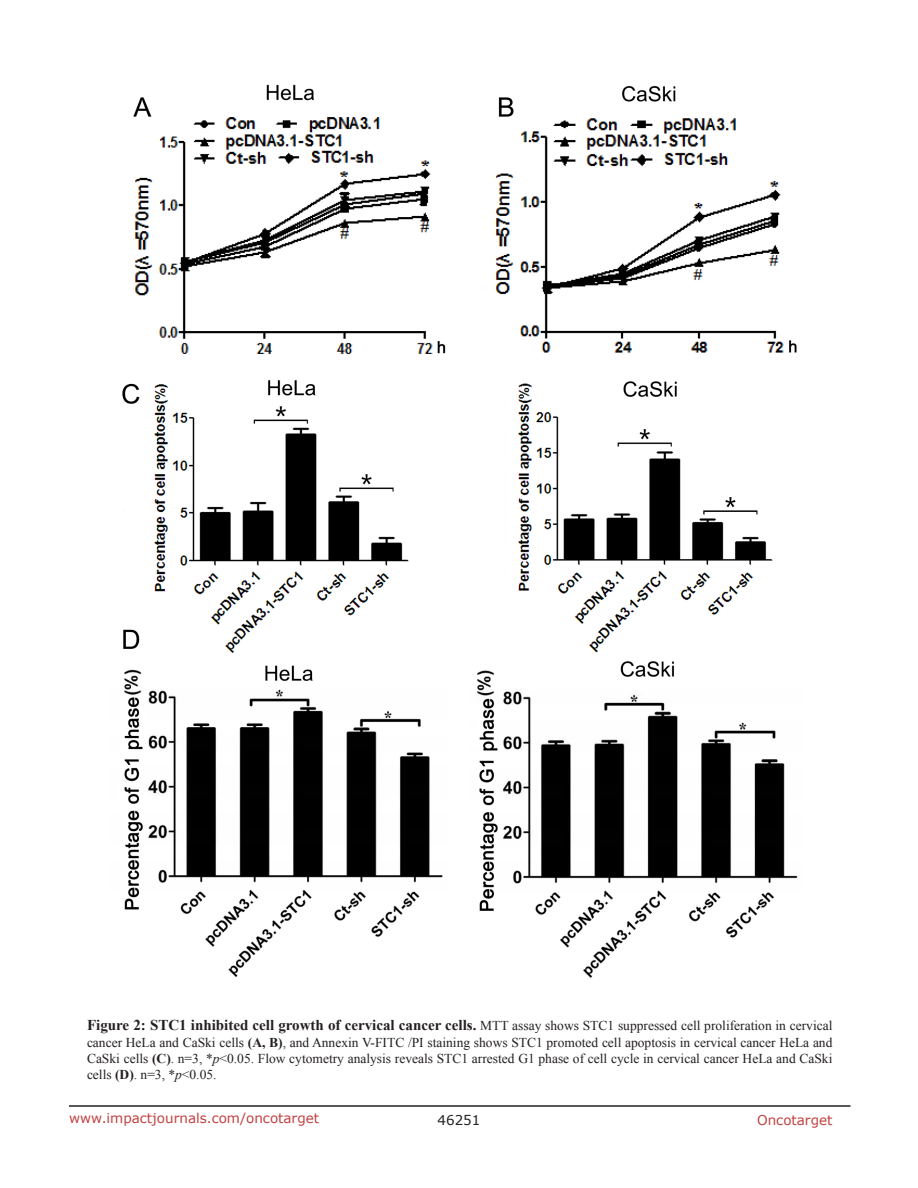
<style>
.page{position:relative;width:918px;height:1188px;background:#fff}
.page>*{position:absolute;margin:0;border:0;box-sizing:border-box;transform-origin:0 0}
.figuretext{font:13.5px/16.2px "Times New Roman";color:#231f20;text-align:justify}
.t1{font:13.5px "Verdana";color:#c24141}
.t2{font:13.5px "Verdana";color:#231f20}
.s1{font-weight:700;font-size:15px}
.s2{font-weight:700}
.s3{font-style:italic}
</style>
<div class="page">
<hr style="left:69px;top:1105px;width:781px;height:2px;background:#231f20">
<img style="left:122px;top:84px;width:676px;height:894px">
<p class="figuretext" style="left:87px;top:1018px;width:747px"><span class="s1">Figure 2: STC1 inhibited cell growth of cervical cancer cells.</span> MTT assay shows STC1 suppressed cell proliferation in cervical cancer HeLa and CaSki cells <span class="s2">(A, B)</span>, and Annexin V-FITC /PI staining shows STC1 promoted cell apoptosis in cervical cancer HeLa and CaSki cells <span class="s2">(C)</span>. n=3, *<span class="s3">p</span>&lt;0.05. Flow cytometry analysis reveals STC1 arrested G1 phase of cell cycle in cervical cancer HeLa and CaSki cells <span class="s2">(D)</span>. n=3, *<span class="s3">p</span>&lt;0.05.</p>
<p class="t1" style="left:69px;top:1109px;width:252px">www.impactjournals.com/oncotarget</p>
<p class="t2" style="left:438px;top:1111px;width:44px">46251</p>
<p class="t1" style="left:757px;top:1111px;width:77px">Oncotarget</p>
</div>
